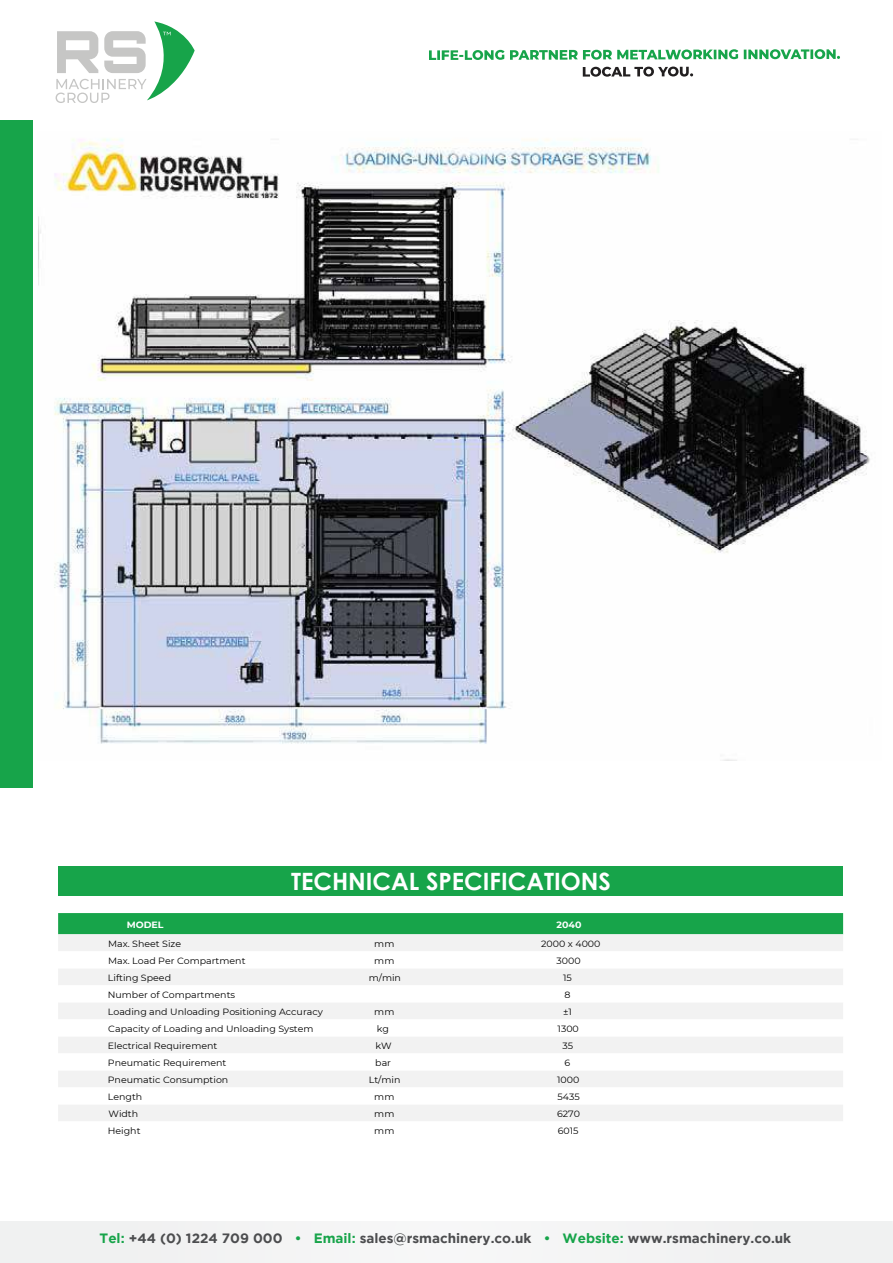
<style>
.page{position:relative;width:893px;height:1263px;background:#fff}
.page>*{position:absolute;margin:0;border:0;box-sizing:border-box;transform-origin:0 0}
.t1{font:700 23.85px "Century Gothic";color:#fff}
.t2{font:700 13.5px "Gotham";color:#4c4d4f}
.t3{font:9.15px "Montserrat";color:#000;scale:1.04 1}
.t4{font:700 9.15px "Montserrat";color:#fff;scale:1.04 1}
.s1{color:#17a44a}
</style>
<div class="page">
<div style="left:0;top:120px;width:33px;height:668px;background:#17a44a"></div>
<svg style="left:56px;top:21px;width:139px;height:82px"></svg>
<svg style="left:429px;top:49px;width:309px;height:11px"></svg>
<svg style="left:744px;top:49px;width:96px;height:10px"></svg>
<svg style="left:583px;top:67px;width:110px;height:10px"></svg>
<div style="left:58px;top:866px;width:785px;height:30px;background:#17a44a"></div>
<img style="left:38px;top:138px;width:832px;height:622px">
<div style="left:58px;top:913px;width:785px;height:21px;background:#17a44a"></div>
<div style="left:58px;top:934px;width:785px;height:17px;background:#f2f2f2"></div>
<svg style="left:58px;top:969px;width:785px;height:152px;fill:#f2f2f2"></svg>
<h1 class="t1" style="left:291px;top:867px;width:321px">TECHNICAL SPECIFICATIONS</h1>
<p class="t4" style="left:127px;top:919px;width:37px">MODEL</p>
<p class="t4" style="left:557px;top:919px;width:26px">2040</p>
<p class="t3" style="left:108px;top:939px;width:72px">Max. Sheet Size</p>
<p class="t3" style="left:374px;top:939px;width:21px">mm</p>
<p class="t3" style="left:541px;top:939px;width:58px">2000 x 4000</p>
<p class="t3" style="left:108px;top:956px;width:134px">Max. Load Per Compartment</p>
<p class="t3" style="left:374px;top:956px;width:21px">mm</p>
<p class="t3" style="left:556px;top:956px;width:25px">3000</p>
<p class="t3" style="left:108px;top:973px;width:62px">Lifting Speed</p>
<p class="t3" style="left:369px;top:973px;width:32px">m/min</p>
<p class="t3" style="left:563px;top:973px;width:10px">15</p>
<p class="t3" style="left:108px;top:990px;width:124px">Number of Compartments</p>
<p class="t3" style="left:565px;top:990px;width:7px">8</p>
<p class="t3" style="left:108px;top:1007px;width:208px">Loading and Unloading Positioning Accuracy</p>
<p class="t3" style="left:374px;top:1007px;width:21px">mm</p>
<p class="t3" style="left:563px;top:1007px;width:10px">±1</p>
<p class="t3" style="left:108px;top:1024px;width:199px">Capacity of Loading and Unloading System</p>
<p class="t3" style="left:377px;top:1024px;width:13px">kg</p>
<p class="t3" style="left:558px;top:1024px;width:22px">1300</p>
<p class="t3" style="left:108px;top:1041px;width:107px">Electrical Requirement</p>
<p class="t3" style="left:375px;top:1041px;width:17px">kW</p>
<p class="t3" style="left:562px;top:1041px;width:12px">35</p>
<p class="t3" style="left:108px;top:1058px;width:116px">Pneumatic Requirement</p>
<p class="t3" style="left:375px;top:1058px;width:17px">bar</p>
<p class="t3" style="left:565px;top:1058px;width:7px">6</p>
<p class="t3" style="left:108px;top:1075px;width:117px">Pneumatic Consumption</p>
<p class="t3" style="left:369px;top:1075px;width:32px">Lt/min</p>
<p class="t3" style="left:557px;top:1075px;width:23px">1000</p>
<p class="t3" style="left:108px;top:1092px;width:35px">Length</p>
<p class="t3" style="left:374px;top:1092px;width:21px">mm</p>
<p class="t3" style="left:557px;top:1092px;width:23px">5435</p>
<p class="t3" style="left:108px;top:1109px;width:30px">Width</p>
<p class="t3" style="left:374px;top:1109px;width:21px">mm</p>
<p class="t3" style="left:557px;top:1109px;width:24px">6270</p>
<p class="t3" style="left:108px;top:1126px;width:33px">Height</p>
<p class="t3" style="left:374px;top:1126px;width:21px">mm</p>
<p class="t3" style="left:558px;top:1126px;width:22px">6015</p>
<h2 class="t2" style="left:100px;top:1233px;width:693px"><span class="s1">Tel:</span> +44 (0) 1224 709 000 <span class="s1">ï Email:</span> sales@rsmachinery.co.uk <span class="s1">ï Website:</span> www.rsmachinery.co.uk</h2>
</div>
